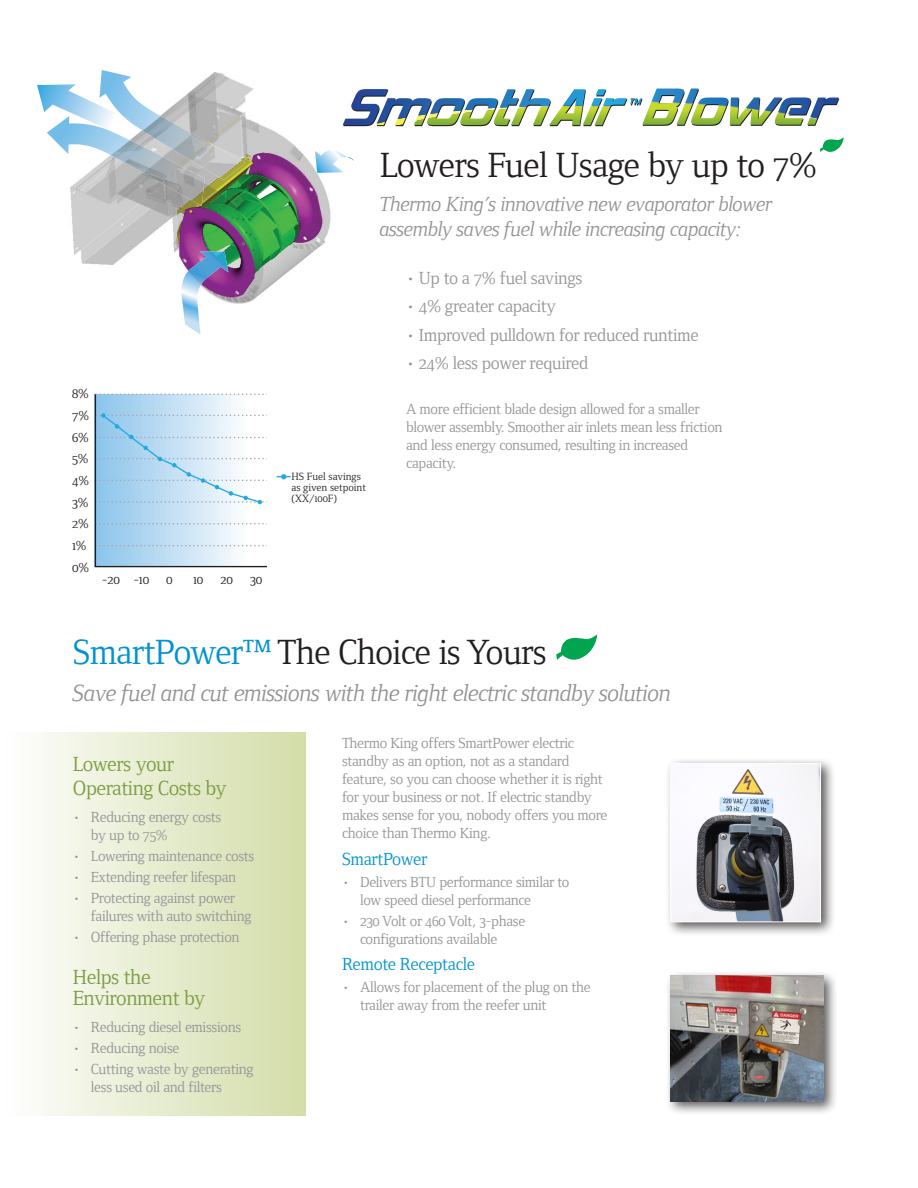
<style>
.page{position:relative;width:918px;height:1188px;background:#fff}
.page>*{position:absolute;margin:0;border:0;box-sizing:border-box;transform-origin:0 0}
.COPY_Headline{font:36px "Foundry Form Serif Book OSF";letter-spacing:-.02em;color:#231f20}
.COPY_Headline-2{font:italic 24px "Foundry Form Serif";letter-spacing:-.02em;color:#919295}
.COPY_Headline-3{font:italic 21px/25.2px "Foundry Form Serif";letter-spacing:-.02em;color:#919295}
.COPY_Subhead{font:21px/24px "Foundry Form Serif Book OSF";letter-spacing:-.02em;color:#7a9c40}
.COPY_Text{font:18px "Foundry Form Serif Book OSF";letter-spacing:-.02em;color:#939598}
.COPY_Subhead-2{font:18px "Foundry Form Serif Book OSF";letter-spacing:-.02em;color:#0093d0}
.Copy_Bullet{font:15px/18px "Foundry Form Serif Book OSF";letter-spacing:-.02em;color:#939598}
.COPY_Text-2{font:15px/18px "Foundry Form Serif Book OSF";letter-spacing:-.02em;color:#939598}
.t1{font:13.5px/21.8px "Foundry Form Serif Book OSF";color:#231f20}
.t2{font:10.8px/10.8px "Foundry Form Serif Book OSF";color:#231f20}
.s1{color:#0093d0}
</style>
<div class="page">
<img style="left:71px;top:85px;width:347px;height:219px">
<img style="left:180px;top:252px;width:48px;height:83px">
<svg style="left:315px;top:150px;width:39px;height:23px"></svg>
<img style="left:37px;top:84px;width:62px;height:32px">
<img style="left:99px;top:70px;width:147px;height:110px">
<img style="left:47px;top:116px;width:158px;height:90px">
<div style="left:664px;top:757px;width:171px;height:179px;background:#231f20;opacity:.75"></div>
<img style="left:673px;top:765px;width:146px;height:155px">
<div style="left:671px;top:763px;width:150px;height:159px;border:1px solid #fff"></div>
<div style="left:0;top:733px;width:306px;height:383px;background:linear-gradient(to right,#fefffe,#d3dca8)"></div>
<div style="left:664px;top:970px;width:174px;height:145px;background:#231f20;opacity:.75"></div>
<img style="left:670px;top:976px;width:153px;height:125px">
<svg style="left:556px;top:634px;width:41px;height:26px"></svg>
<svg style="left:820px;top:137px;width:24px;height:15px"></svg>
<svg style="left:94px;top:393px;width:197px;height:175px"></svg>
<img style="left:343px;top:89px;width:496px;height:37px">
<p class="t1" style="left:72px;top:383px;width:19px">8%<br>7%<br>6%<br>5%<br>4%<br>3%<br>2%<br>1%<br>0%</p>
<p class="t1" style="left:102px;top:569px;width:49px">-20 -10</p>
<p class="t1" style="left:166px;top:569px;width:8px">0</p>
<p class="t1" style="left:193px;top:569px;width:12px">10</p>
<p class="t1" style="left:220px;top:569px;width:43px">20 30</p>
<p class="t2" style="left:291px;top:471px;width:76px">HS Fuel savings as given setpoint (XX/100F)</p>
<p class="COPY_Headline" style="left:380px;top:145px;width:439px">Lowers Fuel Usage by up to 7%</p>
<p class="COPY_Headline-3" style="left:380px;top:191px;width:395px">Thermo King’s innovative new evaporator blower assembly saves fuel while increasing capacity:</p>
<p class="COPY_Text" style="left:406px;top:268px;width:178px">• Up to a 7% fuel savings</p>
<p class="COPY_Text" style="left:406px;top:296px;width:152px">• 4% greater capacity</p>
<p class="COPY_Text" style="left:406px;top:325px;width:294px">• Improved pulldown for reduced runtime</p>
<p class="COPY_Text" style="left:406px;top:353px;width:184px">• 24% less power required</p>
<p class="COPY_Text-2" style="left:406px;top:400px;width:318px">A more efficient blade design allowed for a smaller blower assembly. Smoother air inlets mean less friction and less energy consumed, resulting in increased capacity.</p>
<p class="COPY_Headline" style="left:73px;top:632px;width:475px"><span class="s1">SmartPower™</span> The Choice is Yours</p>
<p class="COPY_Headline-2" style="left:73px;top:680px;width:600px">Save fuel and cut emissions with the right electric standby solution</p>
<p class="COPY_Text-2" style="left:342px;top:734px;width:267px">Thermo King offers SmartPower electric standby as an option, not as a standard feature, so you can choose whether it is right for your business or not. If electric standby makes sense for you, nobody offers you more choice than Thermo King.</p>
<p class="COPY_Subhead-2" style="left:342px;top:849px;width:87px">SmartPower</p>
<p class="Copy_Bullet" style="left:360px;top:873px;width:211px;text-indent:-18px">• Delivers BTU performance similar to low speed diesel performance</p>
<p class="Copy_Bullet" style="left:360px;top:912px;width:167px;text-indent:-18px">• 230 Volt or 460 Volt, 3-phase configurations available</p>
<p class="COPY_Subhead-2" style="left:342px;top:954px;width:135px">Remote Receptacle</p>
<p class="Copy_Bullet" style="left:360px;top:978px;width:232px;text-indent:-18px">• Allows for placement of the plug on the trailer away from the reefer unit</p>
<p class="COPY_Subhead" style="left:73px;top:752px;width:156px">Lowers your<br>Operating Costs by</p>
<p class="Copy_Bullet" style="left:91px;top:808px;width:132px;text-indent:-18px">• Reducing energy costs by up to 75%</p>
<p class="Copy_Bullet" style="left:73px;top:847px;width:183px">• Lowering maintenance costs</p>
<p class="Copy_Bullet" style="left:73px;top:868px;width:165px">• Extending reefer lifespan</p>
<p class="Copy_Bullet" style="left:91px;top:889px;width:162px;text-indent:-18px">• Protecting against power failures with auto switching</p>
<p class="Copy_Bullet" style="left:73px;top:928px;width:168px">• Offering phase protection</p>
<p class="COPY_Subhead" style="left:73px;top:967px;width:134px;line-height:21px">Helps the<br>Environment by</p>
<p class="Copy_Bullet" style="left:73px;top:1018px;width:170px">• Reducing diesel emissions</p>
<p class="Copy_Bullet" style="left:73px;top:1039px;width:108px">• Reducing noise</p>
<p class="Copy_Bullet" style="left:91px;top:1060px;width:164px;text-indent:-18px">• Cutting waste by generating less used oil and filters</p>
</div>
